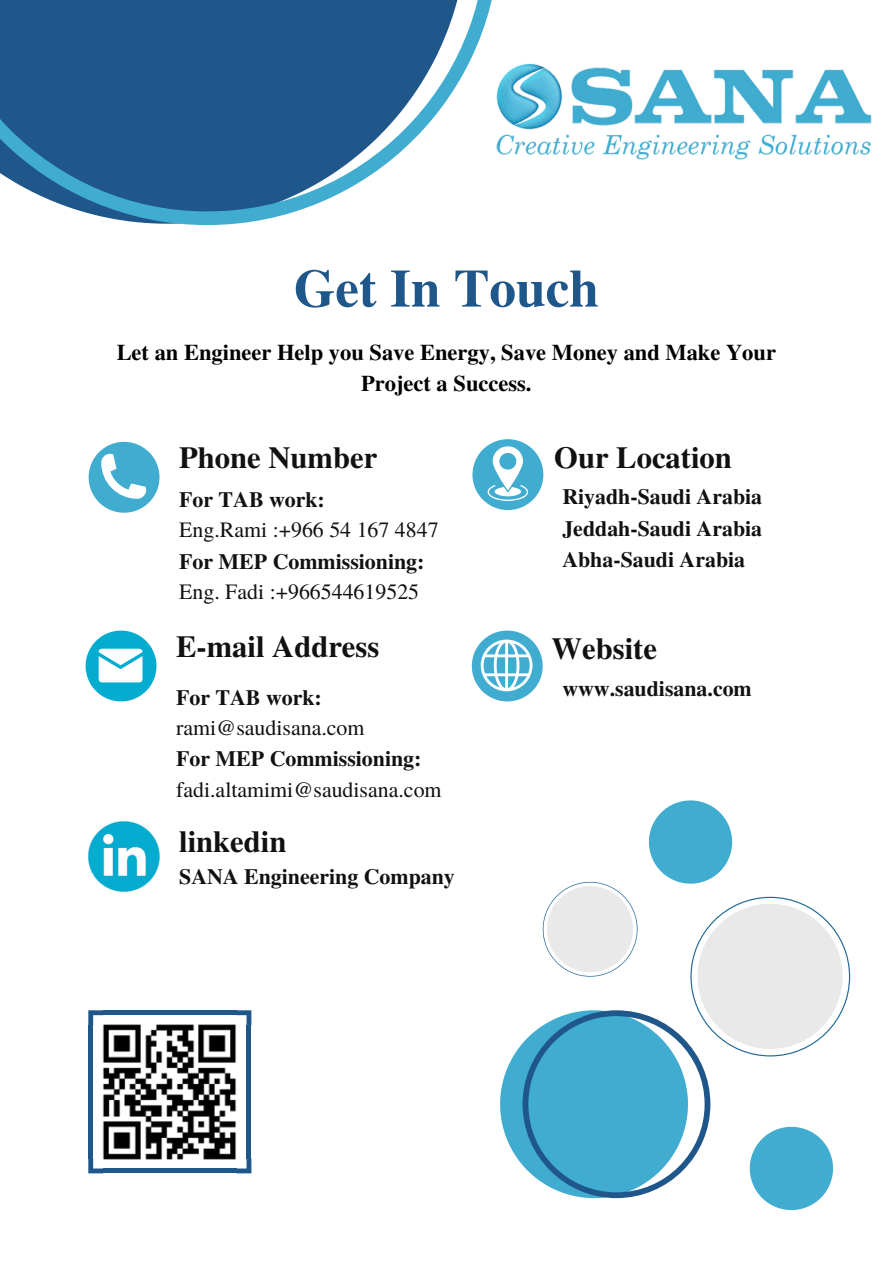
<style>
.page{position:relative;width:893px;height:1264px;background:#fff}
.page>*{position:absolute;margin:0;border:0;box-sizing:border-box;transform-origin:0 0}
.t1{font:700 53.25px "Te X Gyre Termes";color:#20578b}
.t2{font:700 30.6px "Te X Gyre Termes";color:#111}
.t3{font:700 22.5px/30.3px "Te X Gyre Termes";color:#000;text-align:center}
.t4{font:700 21.9px "Te X Gyre Termes";color:#111}
.t5{font:21.9px/30.3px "Te X Gyre Termes";color:#111}
.s1{font-weight:700}
</style>
<div class="page">
<img style="left:499px;top:63px;width:373px;height:97px">
<svg style="left:127px;top:85px;width:372px;height:140px"></svg>
<svg style="left:0;top:0;width:495px;height:221px;fill:#20578b"></svg>
<svg style="left:500px;top:800px;width:350px;height:409px"></svg>
<svg style="left:86px;top:630px;width:70px;height:71px"></svg>
<svg style="left:472px;top:439px;width:71px;height:71px"></svg>
<svg style="left:89px;top:442px;width:70px;height:70px"></svg>
<svg style="left:472px;top:630px;width:70px;height:71px"></svg>
<img style="left:102px;top:1015px;width:135px;height:145px">
<div style="left:246px;top:1025px;width:5px;height:133px;background:#20578b"></div>
<div style="left:88px;top:1025px;width:5px;height:133px;background:#20578b"></div>
<div style="left:103px;top:1010px;width:133px;height:5px;background:#20578b"></div>
<div style="left:103px;top:1168px;width:133px;height:5px;background:#20578b"></div>
<svg style="left:236px;top:1010px;width:15px;height:15px"></svg>
<svg style="left:88px;top:1010px;width:15px;height:15px"></svg>
<svg style="left:236px;top:1158px;width:15px;height:15px"></svg>
<svg style="left:88px;top:1158px;width:15px;height:15px"></svg>
<img style="left:88px;top:821px;width:72px;height:71px">
<p class="t1" style="left:294px;top:247px;width:306px">Get In Touch</p>
<p class="t3" style="left:117px;top:336px;width:660px">Let an Engineer Help you Save Energy, Save Money and Make Your<br>Project a Success.</p>
<p class="t2" style="left:179px;top:434px;width:199px">Phone Number</p>
<p class="t4" style="left:179px;top:482px;width:147px">For TAB work:</p>
<p class="t5" style="left:179px;top:513px;width:261px">Eng.Rami :+966 54 167 4847</p>
<p class="t4" style="left:179px;top:544px;width:247px">For MEP Commissioning:</p>
<p class="t5" style="left:179px;top:575px;width:241px">Eng. Fadi :+966544619525</p>
<p class="t2" style="left:176px;top:623px;width:205px">E-mail Address</p>
<p class="t5" style="left:176px;top:681px;width:190px"><span class="s1">For TAB work: </span>rami@saudisana.com</p>
<p class="t5" style="left:176px;top:742px;width:267px"><span class="s1">For MEP Commissioning: </span>fadi.altamimi@saudisana.com</p>
<p class="t2" style="left:179px;top:817px;width:109px">linkedin</p>
<p class="t4" style="left:179px;top:859px;width:277px">SANA Engineering Company</p>
<p class="t2" style="left:554px;top:434px;width:179px">Our Location</p>
<p class="t4" style="left:562px;top:479px;width:201px">Riyadh-Saudi Arabia</p>
<p class="t4" style="left:562px;top:511px;width:201px">Jeddah-Saudi Arabia</p>
<p class="t4" style="left:562px;top:542px;width:184px">Abha-Saudi Arabia</p>
<p class="t2" style="left:551px;top:624px;width:107px">Website</p>
<p class="t4" style="left:562px;top:671px;width:191px">www.saudisana.com</p>
</div>
